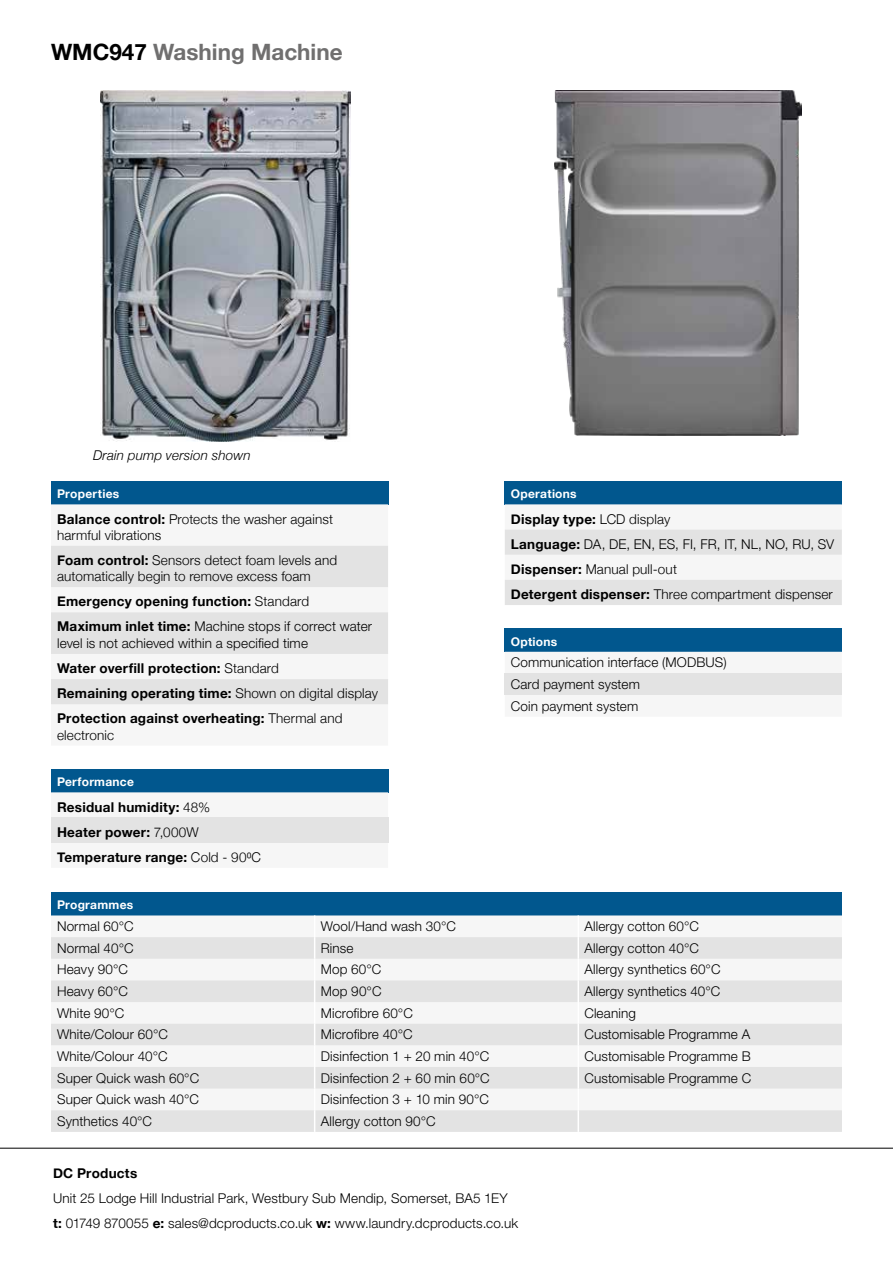
<style>
.page{position:relative;width:893px;height:1263px;background:#fff}
.page>*{position:absolute;margin:0;border:0;box-sizing:border-box;transform-origin:0 0}
.t1{font:700 22.5px "Helvetica Neue";color:#706f6f}
.t2{font:300 13.5px/21.6px "Helvetica Neue LT Std";letter-spacing:.01em;color:#000}
.t3{font:300 13.5px/25.2px "Helvetica Neue";letter-spacing:.01em;color:#000}
.t4{font:700 13.5px/25.2px "Helvetica Neue";letter-spacing:.02em;color:#000}
.t5{font:italic 300 13.5px "Helvetica Neue";letter-spacing:.01em;color:#000}
.t6{font:700 12px "Helvetica Neue";letter-spacing:.025em;color:#fff}
.s1{color:#000}
.s2{font-weight:700}
.s3{font-weight:300}
.s4{font-family:"Helvetica Neue";font-weight:700}
</style>
<div class="page">
<div style="left:51px;top:481px;width:337px;height:23px;background:#01578e"></div>
<div style="left:51px;top:504px;width:337px;height:201px;background:#f6f6f6"></div>
<svg style="left:51px;top:546px;width:337px;height:158px;fill:#e3e3e3"></svg>
<div style="left:51px;top:769px;width:337px;height:23px;background:#01578e"></div>
<svg style="left:51px;top:792px;width:337px;height:1px"></svg>
<div style="left:51px;top:817px;width:337px;height:26px;background:#e3e3e3"></div>
<img style="left:100px;top:91px;width:251px;height:351px">
<img style="left:554px;top:91px;width:248px;height:344px">
<hr style="left:0;top:1148px;width:893px;height:1px;background:#000">
<div style="left:505px;top:481px;width:337px;height:23px;background:#01578e"></div>
<svg style="left:505px;top:504px;width:337px;height:101px"></svg>
<div style="left:505px;top:628px;width:337px;height:24px;background:#01578e"></div>
<div style="left:505px;top:673px;width:337px;height:22px;background:#e3e3e3"></div>
<div style="left:51px;top:892px;width:791px;height:23px;background:#01578e"></div>
<svg style="left:51px;top:915px;width:791px;height:1px"></svg>
<svg style="left:51px;top:937px;width:791px;height:195px;fill:#e3e3e3"></svg>
<svg style="left:314px;top:915px;width:1px;height:217px"></svg>
<svg style="left:578px;top:915px;width:1px;height:217px"></svg>
<h1 class="t1" style="left:51px;top:35px;width:293px"><span class="s1">WMC947</span> Washing Machine</h1>
<p class="t5" style="left:93px;top:444px;width:159px">Drain pump version shown</p>
<p class="t6" style="left:57px;top:485px;width:64px">Properties</p>
<p class="t3" style="left:57px;top:510px;width:278px;line-height:16.2px"><span class="s2">Balance control:</span> Protects the washer against harmful vibrations</p>
<p class="t3" style="left:57px;top:551px;width:282px;line-height:16.2px"><span class="s2">Foam control:</span> Sensors detect foam levels and automatically begin to remove excess foam</p>
<p class="t4" style="left:57px;top:589px;width:254px">Emergency opening function: <span class="s3">Standard</span></p>
<p class="t2" style="left:57px;top:618px;width:317px;line-height:16.5px"><span class="s4">Maximum inlet time:</span> Machine stops if correct water level is not achieved within a specified time</p>
<p class="t4" style="left:57px;top:656px;width:323px">Water overfill protection: <span class="s3">Standard<br></span>Remaining operating time: <span class="s3">Shown on digital display<br></span>Protection against overheating: <span class="s3">Thermal and</span></p>
<p class="t3" style="left:57px;top:721px;width:59px">electronic</p>
<p class="t6" style="left:57px;top:773px;width:78px">Performance</p>
<p class="t4" style="left:57px;top:794px;width:206px">Residual humidity: <span class="s3">48%<br></span>Heater power: <span class="s3">7,000W<br></span>Temperature range: <span class="s3">Cold - 90⁰C</span></p>
<p class="t6" style="left:511px;top:485px;width:67px">Operations</p>
<p class="t3" style="left:511px;top:505px;width:325px"><span class="s2">Display type:</span> LCD display<br><span class="s2">Language:</span> DA, DE, EN, ES, FI, FR, IT, NL, NO, RU, SV <span class="s2">Dispenser:</span> Manual pull-out<br><span class="s2">Detergent dispenser:</span> Three compartment dispenser</p>
<p class="t6" style="left:511px;top:632px;width:48px">Options</p>
<p class="t2" style="left:511px;top:651px;width:217px">Communication interface (MODBUS)<br>Card payment system<br>Coin payment system</p>
<p class="t6" style="left:57px;top:896px;width:78px">Programmes</p>
<p class="t2" style="left:57px;top:915px;width:78px">Normal 60°C</p>
<p class="t2" style="left:321px;top:915px;width:137px">Wool/Hand wash 30°C</p>
<p class="t2" style="left:584px;top:915px;width:116px">Allergy cotton 60°C</p>
<p class="t2" style="left:57px;top:937px;width:78px">Normal 40°C</p>
<p class="t2" style="left:321px;top:937px;width:34px">Rinse</p>
<p class="t2" style="left:584px;top:937px;width:116px">Allergy cotton 40°C</p>
<p class="t2" style="left:57px;top:958px;width:72px">Heavy 90°C</p>
<p class="t2" style="left:321px;top:958px;width:62px">Mop 60°C</p>
<p class="t2" style="left:584px;top:958px;width:138px">Allergy synthetics 60°C</p>
<p class="t2" style="left:57px;top:980px;width:72px">Heavy 60°C</p>
<p class="t2" style="left:321px;top:980px;width:62px">Mop 90°C</p>
<p class="t2" style="left:584px;top:980px;width:138px">Allergy synthetics 40°C</p>
<p class="t2" style="left:57px;top:1002px;width:69px">White 90°C</p>
<p class="t2" style="left:321px;top:1002px;width:94px">Microfibre 60°C</p>
<p class="t2" style="left:584px;top:1002px;width:53px">Cleaning</p>
<p class="t2" style="left:57px;top:1023px;width:112px">White/Colour 60°C</p>
<p class="t2" style="left:321px;top:1023px;width:93px">Microfibre 40°C</p>
<p class="t2" style="left:584px;top:1023px;width:167px">Customisable Programme A</p>
<p class="t2" style="left:57px;top:1045px;width:112px">White/Colour 40°C</p>
<p class="t2" style="left:321px;top:1045px;width:170px">Disinfection 1 + 20 min 40°C</p>
<p class="t2" style="left:584px;top:1045px;width:168px">Customisable Programme B</p>
<p class="t2" style="left:57px;top:1067px;width:144px">Super Quick wash 60°C</p>
<p class="t2" style="left:321px;top:1067px;width:171px">Disinfection 2 + 60 min 60°C</p>
<p class="t2" style="left:584px;top:1067px;width:168px">Customisable Programme C</p>
<p class="t2" style="left:57px;top:1088px;width:143px">Super Quick wash 40°C</p>
<p class="t2" style="left:321px;top:1088px;width:170px">Disinfection 3 + 10 min 90°C</p>
<p class="t2" style="left:57px;top:1110px;width:97px">Synthetics 40°C</p>
<p class="t2" style="left:321px;top:1110px;width:116px">Allergy cotton 90°C</p>
<p class="t4" style="left:53px;top:1161px;width:86px">DC Products</p>
<p class="t2" style="left:53px;top:1185px;width:467px;line-height:25px">Unit 25 Lodge Hill Industrial Park, Westbury Sub Mendip, Somerset, BA5 1EY <span class="s4">t:</span> 01749 870055 <span class="s4">e:</span> sales@dcproducts.co.uk <span class="s4">w:</span> www.laundry.dcproducts.co.uk</p>
</div>
